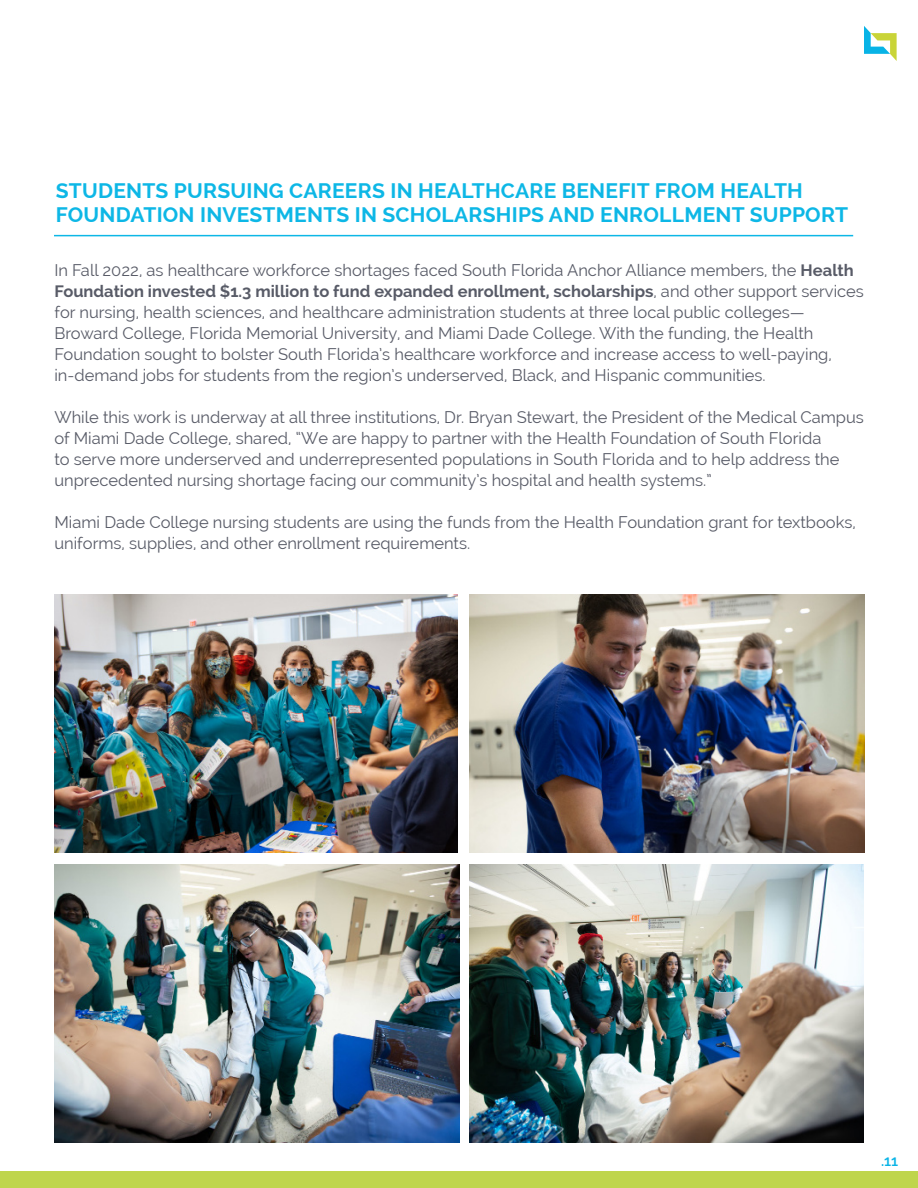
<style>
.page{position:relative;width:918px;height:1188px;background:#fff}
.page>*{position:absolute;margin:0;border:0;box-sizing:border-box;transform-origin:0 0}
.t1{font:700 21px/24px "Raleway";letter-spacing:.01em;color:#0db7e6}
.t2{font:16.5px/21px "Raleway";color:#585b67}
.t3{font:600 15px "Raleway";color:#08b3e6}
.s1{font-weight:700}
</style>
<div class="page">
<svg style="left:864px;top:26px;width:33px;height:35px"></svg>
<img style="left:54px;top:865px;width:405px;height:277px">
<img style="left:469px;top:865px;width:395px;height:277px">
<img style="left:55px;top:595px;width:403px;height:257px">
<hr style="left:54px;top:235px;width:799px;height:1px;background:#0db7e6">
<img style="left:469px;top:595px;width:395px;height:257px">
<div style="left:0;top:1172px;width:918px;height:16px;background:#bfd54d"></div>
<p class="t1" style="left:56px;top:179px;width:794px">STUDENTS PURSUING CAREERS IN HEALTHCARE BENEFIT FROM HEALTH<br>FOUNDATION INVESTMENTS IN SCHOLARSHIPS AND ENROLLMENT SUPPORT</p>
<p class="t2" style="left:54px;top:260px;width:811px">In Fall 2022, as healthcare workforce shortages faced South Florida Anchor Alliance members, the <span class="s1">Health Foundation invested $1.3 million to fund expanded enrollment, scholarships</span>, and other support services for nursing, health sciences, and healthcare administration students at three local public colleges— Broward College, Florida Memorial University, and Miami Dade College. With the funding, the Health Foundation sought to bolster South Florida’s healthcare workforce and increase access to well-paying, in-demand jobs for students from the region’s underserved, Black, and Hispanic communities.</p>
<p class="t2" style="left:54px;top:407px;width:811px">While this work is underway at all three institutions, Dr. Bryan Stewart, the President of the Medical Campus of Miami Dade College, shared, “We are happy to partner with the Health Foundation of South Florida<br>to serve more underserved and underrepresented populations in South Florida and to help address the unprecedented nursing shortage facing our community’s hospital and health systems.”</p>
<p class="t2" style="left:54px;top:512px;width:803px">Miami Dade College nursing students are using the funds from the Health Foundation grant for textbooks, uniforms, supplies, and other enrollment requirements.</p>
<p class="t3" style="left:881px;top:1153px;width:19px">.11</p>
</div>
